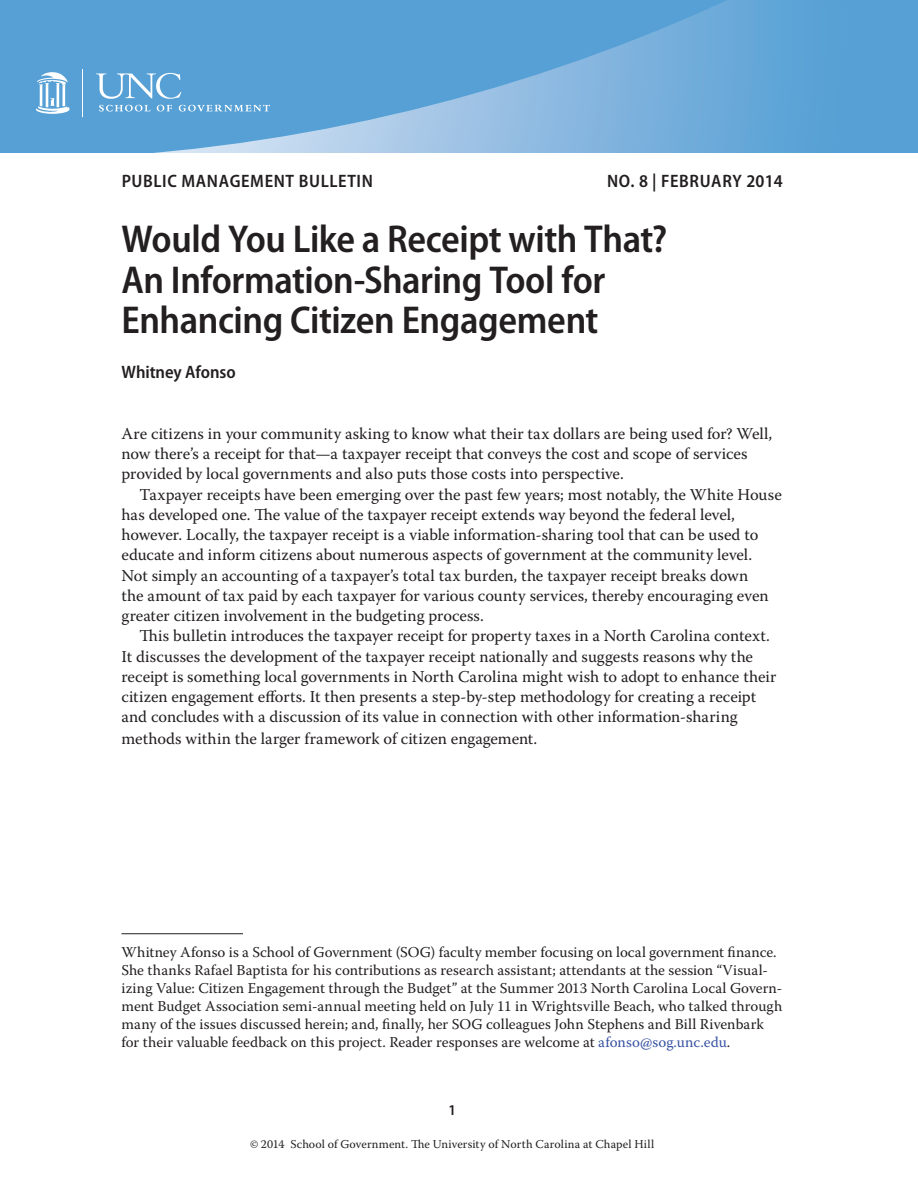
<style>
.page{position:relative;width:918px;height:1188px;background:#fff}
.page>*{position:absolute;margin:0;border:0;box-sizing:border-box;transform-origin:0 0}
._00_Bulletin_Title{font:600 semi-condensed 39px/40.5px "Myriad Pro";letter-spacing:-.01em;color:#231f20}
._00_Bulletin_Series{font:600 semi-condensed 18px "Myriad Pro";letter-spacing:.035em;color:#231f20}
._00_Bulletin_Author{font:600 semi-condensed 18px "Myriad Pro";letter-spacing:-.005em;color:#231f20}
._01_BT__indent__pare{font:16.5px/20.2px "Warnock Pro";color:#231f20}
._01_BT__no_indent{font:16.5px/20.2px "Warnock Pro";color:#231f20}
._01_FN_author{font:15px/18px "Warnock Pro";letter-spacing:.005em;color:#231f20}
.t1{font:600 semi-condensed 15px "Myriad Pro";color:#231f20}
.t2{font:12px "Warnock Pro";letter-spacing:.01em;color:#231f20}
.s1{color:#3853a3}
</style>
<div class="page">
<div style="left:0;top:0;width:918px;height:152px;background:#56a0d5"></div>
<svg style="left:69px;top:0;width:700px;height:152px"></svg>
<svg style="left:99px;top:105px;width:52px;height:7px"></svg>
<svg style="left:157px;top:105px;width:15px;height:7px"></svg>
<svg style="left:179px;top:105px;width:91px;height:7px"></svg>
<hr style="left:82px;top:69px;width:1px;height:48px;background:#fff">
<svg style="left:36px;top:72px;width:33px;height:42px"></svg>
<svg style="left:96px;top:73px;width:85px;height:26px"></svg>
<hr style="left:122px;top:933px;width:121px;height:1px;background:#231f20">
<p class="_00_Bulletin_Series" style="left:122px;top:169px;width:253px">PUBLIC MANAGEMENT BULLETIN</p>
<p class="_00_Bulletin_Series" style="left:607px;top:169px;width:177px">NO. 8 | FEBRUARY 2014</p>
<p class="_00_Bulletin_Title" style="left:122px;top:218px;width:547px">Would You Like a Receipt with That?</p>
<p class="_00_Bulletin_Title" style="left:122px;top:259px;width:485px">An Information-Sharing Tool for<br>Enhancing Citizen Engagement</p>
<p class="_00_Bulletin_Author" style="left:122px;top:361px;width:116px">Whitney Afonso</p>
<p class="_01_BT__no_indent" style="left:122px;top:423px;width:652px">Are citizens in your community asking to know what their tax dollars are being used for? Well, now there’s a receipt for that—a taxpayer receipt that conveys the cost and scope of services provided by local governments and also puts those costs into perspective.</p>
<p class="_01_BT__indent__pare" style="left:122px;top:484px;width:662px;text-indent:18px">Taxpayer receipts have been emerging over the past few years; most notably, the White House has developed one. The value of the taxpayer receipt extends way beyond the federal level, however. Locally, the taxpayer receipt is a viable information-sharing tool that can be used to educate and inform citizens about numerous aspects of government at the community level.<br>Not simply an accounting of a taxpayer’s total tax burden, the taxpayer receipt breaks down<br>the amount of tax paid by each taxpayer for various county services, thereby encouraging even greater citizen involvement in the budgeting process.</p>
<p class="_01_BT__indent__pare" style="left:122px;top:625px;width:656px;text-indent:18px">This bulletin introduces the taxpayer receipt for property taxes in a North Carolina context.<br>It discusses the development of the taxpayer receipt nationally and suggests reasons why the receipt is something local governments in North Carolina might wish to adopt to enhance their citizen engagement efforts. It then presents a step-by-step methodology for creating a receipt and concludes with a discussion of its value in connection with other information-sharing methods within the larger framework of citizen engagement.</p>
<p class="_01_FN_author" style="left:122px;top:942px;width:662px">Whitney Afonso is a School of Government (SOG) faculty member focusing on local government finance.<br>She thanks Rafael Baptista for his contributions as research assistant; attendants at the session “Visual&shy;izing Value: Citizen Engagement through the Budget” at the Summer 2013 North Carolina Local Govern&shy;ment Budget Association semi-annual meeting held on July 11 in Wrightsville Beach, who talked through many of the issues discussed herein; and, finally, her SOG colleagues John Stephens and Bill Rivenbark for their valuable feedback on this project. Reader responses are welcome at <span class="s1">afonso@sog.unc.edu</span>.</p>
<p class="t1" style="left:449px;top:1101px;width:9px">1</p>
<p class="t2" style="left:250px;top:1137px;width:405px">© 2014 School of Government. The University of North Carolina at Chapel Hill</p>
</div>
